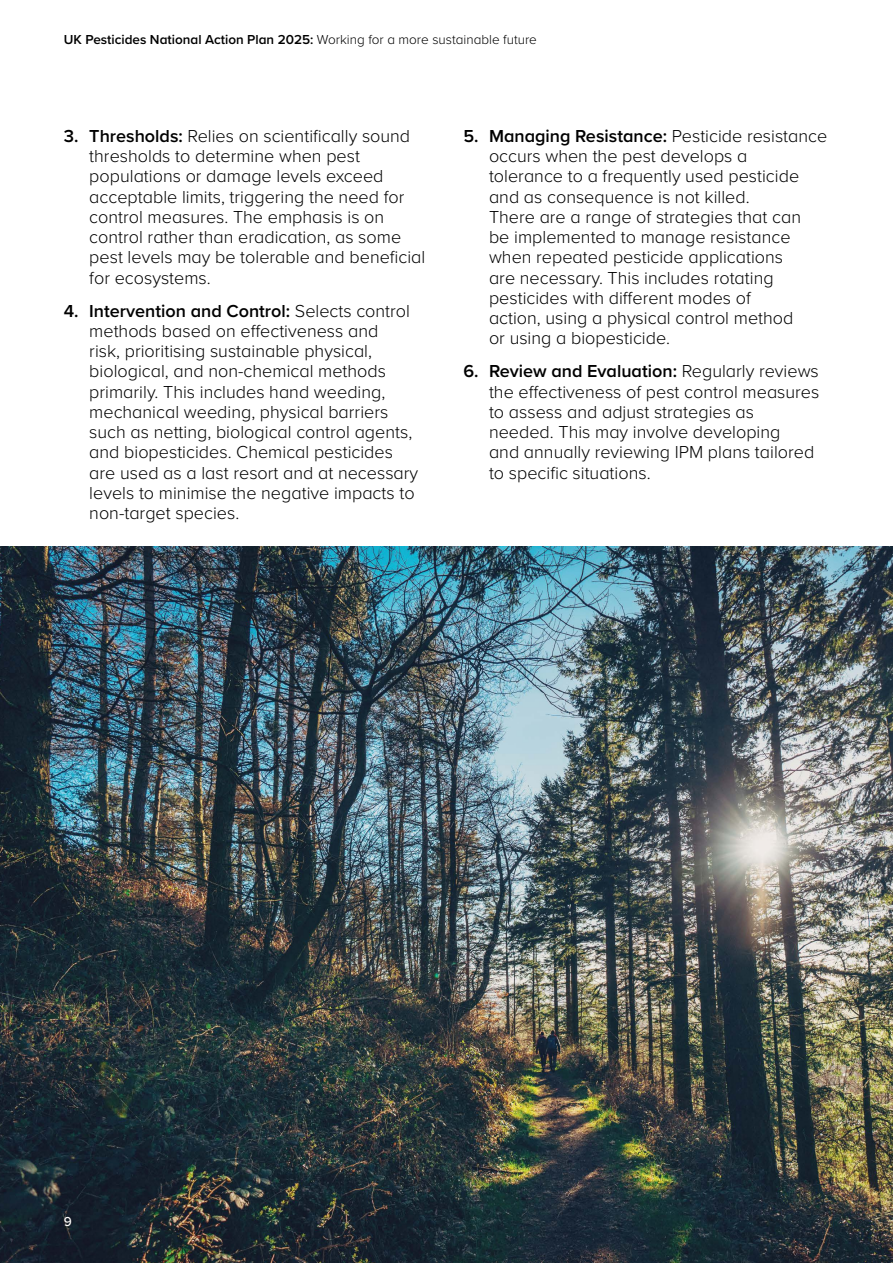
<style>
.page{position:relative;width:893px;height:1263px;background:#fff}
.page>*{position:absolute;margin:0;border:0;box-sizing:border-box;transform-origin:0 0}
.Numbered_text_2{font:300 18px/20.2px "Proxima Nova";color:#000}
.t1{font:600 13.5px "Proxima Nova";color:#000}
.t2{font:500 13.5px "Proxima Nova";color:#fff}
.s1{font-weight:300}
.s2{font-weight:600}
</style>
<div class="page">
<img style="left:0;top:546px;width:893px;height:717px">
<p class="t1" style="left:64px;top:30px;width:475px">UK Pesticides National Action Plan 2025: <span class="s1">Working for a more sustainable future</span></p>
<p class="Numbered_text_2" style="left:89px;top:125px;width:338px;text-indent:-26px"><span class="s2">3. Thresholds:</span> Relies on scientifically sound thresholds to determine when pest populations or damage levels exceed acceptable limits, triggering the need for control measures. The emphasis is on control rather than eradication, as some pest levels may be tolerable and beneficial for ecosystems.</p>
<p class="Numbered_text_2" style="left:89px;top:299px;width:330px;text-indent:-26px"><span class="s2">4. Intervention and Control:</span> Selects control methods based on effectiveness and<br>risk, prioritising sustainable physical, biological, and non-chemical methods primarily. This includes hand weeding, mechanical weeding, physical barriers such as netting, biological control agents, and biopesticides. Chemical pesticides are used as a last resort and at necessary levels to minimise the negative impacts to non-target species.</p>
<p class="Numbered_text_2" style="left:489px;top:125px;width:340px;text-indent:-26px"><span class="s2">5. Managing Resistance:</span> Pesticide resistance occurs when the pest develops a<br>tolerance to a frequently used pesticide and as consequence is not killed.<br>There are a range of strategies that can<br>be implemented to manage resistance when repeated pesticide applications<br>are necessary. This includes rotating pesticides with different modes of<br>action, using a physical control method<br>or using a biopesticide.</p>
<p class="Numbered_text_2" style="left:489px;top:360px;width:332px;text-indent:-26px"><span class="s2">6. Review and Evaluation:</span> Regularly reviews the effectiveness of pest control measures to assess and adjust strategies as needed. This may involve developing<br>and annually reviewing IPM plans tailored to specific situations.</p>
<p class="t2" style="left:64px;top:1211px;width:10px">9</p>
</div>
